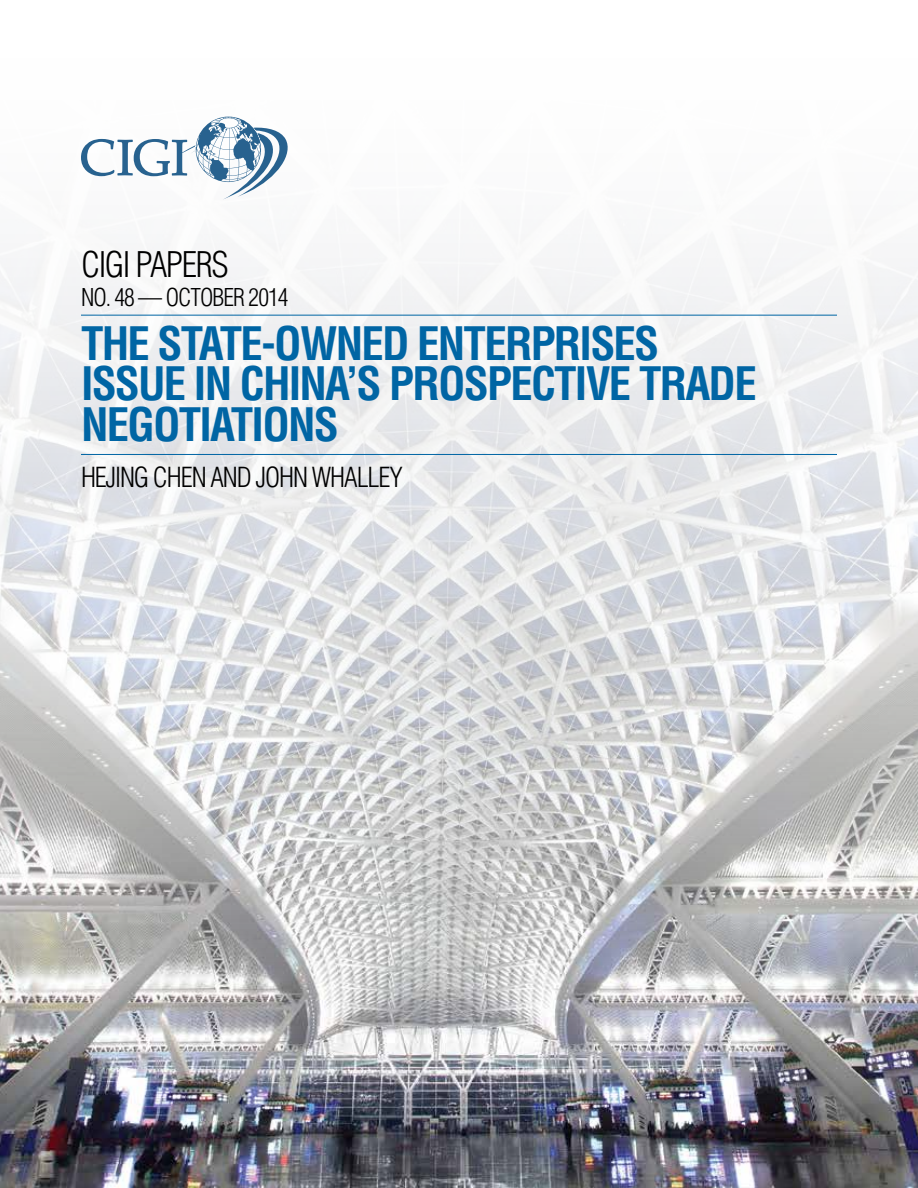
<style>
.page{position:relative;width:918px;height:1188px;background:#fff}
.page>*{position:absolute;margin:0;border:0;box-sizing:border-box;transform-origin:0 0}
.t1{font:700 condensed 45px/40.5px "Helvetica LT Std";letter-spacing:-.04em;color:#0065a4}
.t2{font:300 condensed 34.5px "Helvetica LT Std";letter-spacing:-.04em;color:#000}
.t3{font:300 condensed 27px "Helvetica LT Std";letter-spacing:-.04em;color:#000}
.t4{font:300 condensed 24px "Helvetica LT Std";letter-spacing:-.04em;color:#000}
</style>
<div class="page">
<img style="left:0;top:116px;width:918px;height:1072px">
<svg style="left:81px;top:117px;width:213px;height:83px"></svg>
<hr style="left:81px;top:315px;width:756px;height:1px;background:#0065a4">
<hr style="left:81px;top:454px;width:756px;height:1px;background:#0065a4">
<p class="t2" style="left:81px;top:243px;width:149px">CIGI PAPERS</p>
<p class="t4" style="left:81px;top:282px;width:209px">NO. 48 — OCTOBER 2014</p>
<p class="t1" style="left:81px;top:323px;width:677px">THE STATE-OWNED ENTERPRISES<br>ISSUE IN CHINA’S PROSPECTIVE TRADE<br>NEGOTIATIONS</p>
<p class="t3" style="left:81px;top:460px;width:323px">HEJING CHEN AND JOHN WHALLEY</p>
</div>
